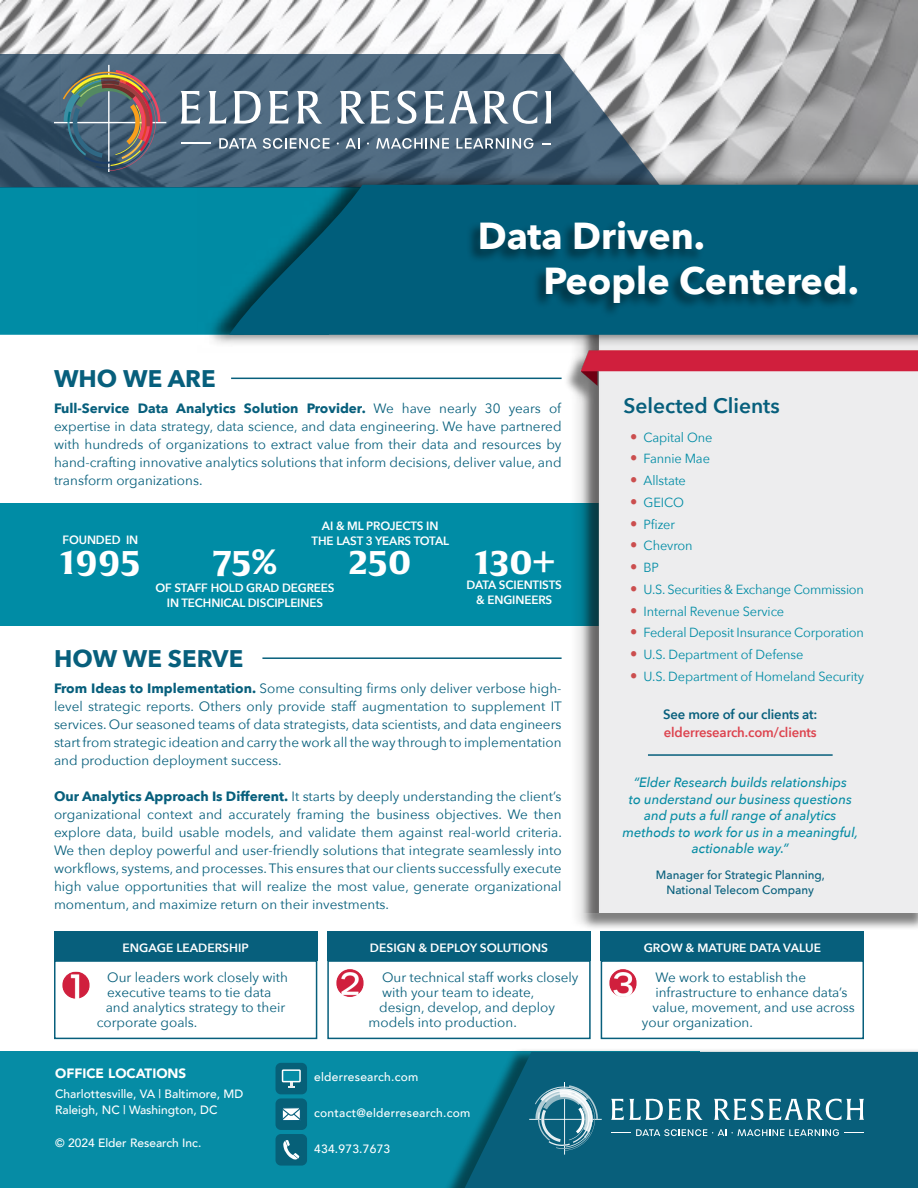
<style>
.page{position:relative;width:918px;height:1188px;background:#fff}
.page>*{position:absolute;margin:0;border:0;box-sizing:border-box;transform-origin:0 0}
.t1{font:700 37.5px "Avenir Next";color:#fff}
.sections{font:700 34.5px "Alverata";color:#fff}
.sections-2{font:700 24px "Avenir Next";color:#075f7c}
.Bulleted_list{font:600 21px "Avenir Next";color:#075f7c}
.intro_paragraph{font:17.25px "Avenir Next";letter-spacing:-.01em;color:#fff}
.paragraph{font:13.5px/18px "Avenir Next";color:#075f7c;text-align:justify}
.paragraph-2{font:italic 500 13.5px/16.5px "Avenir Next";color:#068ca4;text-align:center}
.paragraph-3{font:600 13.5px "Avenir Next";letter-spacing:-.01em;color:#dd434e}
.paragraph-4{font:600 13.5px "Avenir Next";letter-spacing:-.01em;color:#075f7c}
.t2{font:900 13.5px "Avenir";color:#fff}
.t3{font:13.2px "Avenir Next";letter-spacing:-.01em;color:#008ca5}
.sections-3{font:600 12px/14.4px "Avenir Next";letter-spacing:-.01em;color:#fff;text-align:center}
.t4{font:500 12px/16.5px "Avenir";color:#fff}
.t5{font:500 12px "Avenir";letter-spacing:.02em;color:#fff}
.paragraph-5{font:500 12px/15px "Avenir Next";color:#075f7c;text-align:center}
.s1{font-weight:700}
.s2{font-size:15px;color:#cb4e4e}
</style>
<div class="page">
<div style="left:0;top:503px;width:632px;height:123px;background:#008ca5"></div>
<img style="left:0;top:0;width:918px;height:167px">
<div style="left:563px;top:316px;width:355px;height:616px;background:#000;opacity:.5"></div>
<img style="left:578px;top:353px;width:340px;height:560px">
<img style="left:0;top:54px;width:689px;height:134px">
<hr style="left:231px;top:378px;width:331px;height:1px;background:#075f7c">
<hr style="left:262px;top:657px;width:300px;height:2px;background:#075f7c">
<div style="left:0;top:188px;width:198px;height:147px;background:#008ca5"></div>
<img style="left:198px;top:167px;width:720px;height:186px">
<svg style="left:229px;top:185px;width:689px;height:150px;background:#00617d"></svg>
<svg style="left:181px;top:91px;width:19px;height:33px"></svg>
<svg style="left:209px;top:91px;width:18px;height:33px"></svg>
<svg style="left:233px;top:91px;width:28px;height:33px"></svg>
<svg style="left:269px;top:91px;width:20px;height:33px"></svg>
<svg style="left:297px;top:91px;width:25px;height:33px"></svg>
<svg style="left:340px;top:91px;width:50px;height:33px"></svg>
<svg style="left:397px;top:91px;width:19px;height:33px"></svg>
<svg style="left:424px;top:91px;width:54px;height:33px"></svg>
<svg style="left:484px;top:91px;width:53px;height:33px"></svg>
<svg style="left:545px;top:91px;width:6px;height:33px"></svg>
<svg style="left:219px;top:138px;width:38px;height:11px"></svg>
<svg style="left:263px;top:138px;width:67px;height:11px"></svg>
<svg style="left:346px;top:138px;width:13px;height:11px"></svg>
<svg style="left:376px;top:138px;width:73px;height:11px"></svg>
<svg style="left:456px;top:138px;width:77px;height:11px"></svg>
<svg style="left:181px;top:143px;width:29px;height:1px"></svg>
<hr style="left:108px;top:65px;width:2px;height:107px;background:#fff">
<img style="left:54px;top:70px;width:112px;height:101px">
<div style="left:465px;top:221px;width:393px;height:97px;background:#000;opacity:.5"></div>
<hr style="left:648px;top:754px;width:185px;height:2px;background:#075f7c">
<div style="left:54px;top:931px;width:263px;height:29px;background:#075f7c"></div>
<div style="left:327px;top:931px;width:264px;height:29px;background:#075f7c"></div>
<div style="left:601px;top:931px;width:263px;height:29px;background:#075f7c"></div>
<div style="left:54px;top:960px;width:263px;height:79px;border:2px solid #075f7c"></div>
<div style="left:327px;top:960px;width:264px;height:79px;border:2px solid #075f7c"></div>
<div style="left:601px;top:960px;width:263px;height:79px;border:2px solid #075f7c"></div>
<img style="left:62px;top:971px;width:28px;height:28px">
<img style="left:336px;top:969px;width:28px;height:28px">
<img style="left:609px;top:969px;width:28px;height:28px">
<div style="left:0;top:1052px;width:700px;height:136px;background:#068ca5"></div>
<div style="left:430px;top:1048px;width:488px;height:140px;background:#000;opacity:.5"></div>
<svg style="left:465px;top:1052px;width:453px;height:136px;background:#07617c"></svg>
<svg style="left:529px;top:1082px;width:73px;height:73px;background:#3d8197"></svg>
<svg style="left:611px;top:1099px;width:92px;height:21px;background:#5691a4"></svg>
<svg style="left:714px;top:1099px;width:49px;height:21px"></svg>
<svg style="left:769px;top:1099px;width:95px;height:21px"></svg>
<svg style="left:636px;top:1129px;width:203px;height:7px"></svg>
<svg style="left:845px;top:1132px;width:19px;height:1px"></svg>
<svg style="left:611px;top:1132px;width:19px;height:1px"></svg>
<div style="left:276px;top:1063px;width:31px;height:31px;background:#066078;border-radius:5px"></div>
<svg style="left:288px;top:1082px;width:7px;height:6px"></svg>
<div style="left:283px;top:1070px;width:17px;height:12px;background:#068ca5"></div>
<div style="left:282px;top:1069px;width:19px;height:13px;border:2px solid #fff"></div>
<div style="left:276px;top:1098px;width:31px;height:32px;background:#066078;border-radius:5px"></div>
<svg style="left:282px;top:1107px;width:18px;height:14px"></svg>
<div style="left:276px;top:1134px;width:31px;height:32px;background:#066078;border-radius:5px"></div>
<svg style="left:283px;top:1140px;width:16px;height:20px"></svg>
<p class="sections-2" style="left:54px;top:358px;width:163px">WHO WE ARE</p>
<p class="t1" style="left:478px;top:204px;width:229px">Data Driven.</p>
<p class="t1" style="left:543px;top:249px;width:317px">People Centered.</p>
<p class="intro_paragraph" style="left:386px;top:269px;width:480px">LSTM forecast models displayed in an interactive dashboard,</p>
<p class="paragraph" style="left:54px;top:399px;width:509px"><span class="s1">Full-Service Data Analytics Solution Provider.</span> We have nearly 30 years of expertise in data strategy, data science, and data engineering. We have partnered with hundreds of organizations to extract value from their data and resources by hand-crafting innovative analytics solutions that inform decisions, deliver value, and transform organizations.</p>
<p class="sections-3" style="left:312px;top:519px;width:139px">AI &amp; ML PROJECTS IN<br>THE LAST 3 YEARS TOTAL</p>
<p class="sections-3" style="left:155px;top:581px;width:181px">OF STAFF HOLD GRAD DEGREES<br>IN TECHNICAL DISCIPLEINES</p>
<p class="sections-3" style="left:467px;top:578px;width:97px">DATA SCIENTISTS &amp; ENGINEERS</p>
<p class="sections-3" style="left:63px;top:533px;width:77px">FOUNDED IN</p>
<p class="sections" style="left:60px;top:540px;width:83px">1995</p>
<p class="sections" style="left:213px;top:540px;width:66px">75%</p>
<p class="sections" style="left:349px;top:540px;width:64px">250</p>
<p class="sections" style="left:474px;top:540px;width:82px">130+</p>
<p class="sections-2" style="left:54px;top:638px;width:191px">HOW WE SERVE</p>
<p class="paragraph" style="left:54px;top:679px;width:509px"><span class="s1">From Ideas to Implementation.</span> Some consulting firms only deliver verbose high&shy;level strategic reports. Others only provide staff augmentation to supplement IT services. Our seasoned teams of data strategists, data scientists, and data engineers start from strategic ideation and carry the work all the way through to implementation and production deployment success.</p>
<p class="paragraph" style="left:54px;top:787px;width:510px"><span class="s1">Our Analytics Approach Is Different.</span> It starts by deeply understanding the client’s organizational context and accurately framing the business objectives. We then explore data, build usable models, and validate them against real-world criteria.<br>We then deploy powerful and user-friendly solutions that integrate seamlessly into workflows, systems, and processes. This ensures that our clients successfully execute high value opportunities that will realize the most value, generate organizational momentum, and maximize return on their investments.</p>
<p class="Bulleted_list" style="left:623px;top:388px;width:158px">Selected Clients</p>
<p class="t3" style="left:630px;top:426px;width:84px"><span class="s2">•</span> Capital One</p>
<p class="t3" style="left:630px;top:448px;width:81px"><span class="s2">•</span> Fannie Mae</p>
<p class="t3" style="left:630px;top:469px;width:57px"><span class="s2">•</span> Allstate</p>
<p class="t3" style="left:630px;top:491px;width:55px"><span class="s2">•</span> GEICO</p>
<p class="t3" style="left:630px;top:513px;width:46px"><span class="s2">•</span> Pfizer</p>
<p class="t3" style="left:630px;top:535px;width:64px"><span class="s2">•</span> Chevron</p>
<p class="t3" style="left:630px;top:556px;width:30px"><span class="s2">•</span> BP</p>
<p class="t3" style="left:630px;top:578px;width:235px"><span class="s2">•</span> U.S. Securities &amp; Exchange Commission</p>
<p class="t3" style="left:630px;top:600px;width:156px"><span class="s2">•</span> Internal Revenue Service</p>
<p class="t3" style="left:630px;top:622px;width:235px"><span class="s2">•</span> Federal Deposit Insurance Corporation</p>
<p class="t3" style="left:630px;top:643px;width:175px"><span class="s2">•</span> U.S. Department of Defense</p>
<p class="t3" style="left:630px;top:665px;width:235px"><span class="s2">•</span> U.S. Department of Homeland Security</p>
<p class="paragraph-4" style="left:663px;top:703px;width:156px">See more of our clients at:</p>
<p class="paragraph-3" style="left:664px;top:721px;width:154px">elderresearch.com/clients</p>
<p class="paragraph-2" style="left:623px;top:774px;width:237px">“Elder Research builds relationships<br>to understand our business questions and puts a full range of analytics methods to work for us in a meaningful, actionable way.”</p>
<p class="paragraph-5" style="left:656px;top:867px;width:171px">Manager for Strategic Planning,<br>National Telecom Company</p>
<p class="sections-3" style="left:123px;top:940px;width:128px">ENGAGE LEADERSHIP</p>
<p class="sections-3" style="left:370px;top:940px;width:180px">DESIGN &amp; DEPLOY SOLUTIONS</p>
<p class="sections-3" style="left:644px;top:940px;width:179px">GROW &amp; MATURE DATA VALUE</p>
<p class="paragraph" style="left:107px;top:968px;width:182px">Our leaders work closely with</p>
<p class="paragraph" style="left:107px;top:983px;width:165px">executive teams to tie data</p>
<p class="paragraph" style="left:106px;top:998px;width:181px">and analytics strategy to their</p>
<p class="paragraph" style="left:97px;top:1013px;width:102px">corporate goals.</p>
<p class="paragraph" style="left:382px;top:968px;width:198px">Our technical staff works closely</p>
<p class="paragraph" style="left:382px;top:983px;width:154px">with your team to ideate,</p>
<p class="paragraph" style="left:379px;top:998px;width:177px">design, develop, and deploy</p>
<p class="paragraph" style="left:369px;top:1013px;width:150px">models into production.</p>
<p class="paragraph" style="left:655px;top:968px;width:152px">We work to establish the</p>
<p class="paragraph" style="left:655px;top:983px;width:194px">infrastructure to enhance data’s</p>
<p class="paragraph" style="left:652px;top:998px;width:204px">value, movement, and use across</p>
<p class="paragraph" style="left:642px;top:1013px;width:113px">your organization.</p>
<p class="t2" style="left:55px;top:1062px;width:133px">OFFICE LOCATIONS</p>
<p class="t4" style="left:55px;top:1085px;width:190px">Charlottesville, VA | Baltimore, MD<br>Raleigh, NC | Washington, DC</p>
<p class="t4" style="left:55px;top:1134px;width:148px">© 2024 Elder Research Inc.</p>
<p class="t5" style="left:314px;top:1067px;width:106px">elderresearch.com</p>
<p class="t5" style="left:314px;top:1103px;width:158px">contact@elderresearch.com</p>
<p class="t5" style="left:314px;top:1139px;width:78px">434.973.7673</p>
</div>
